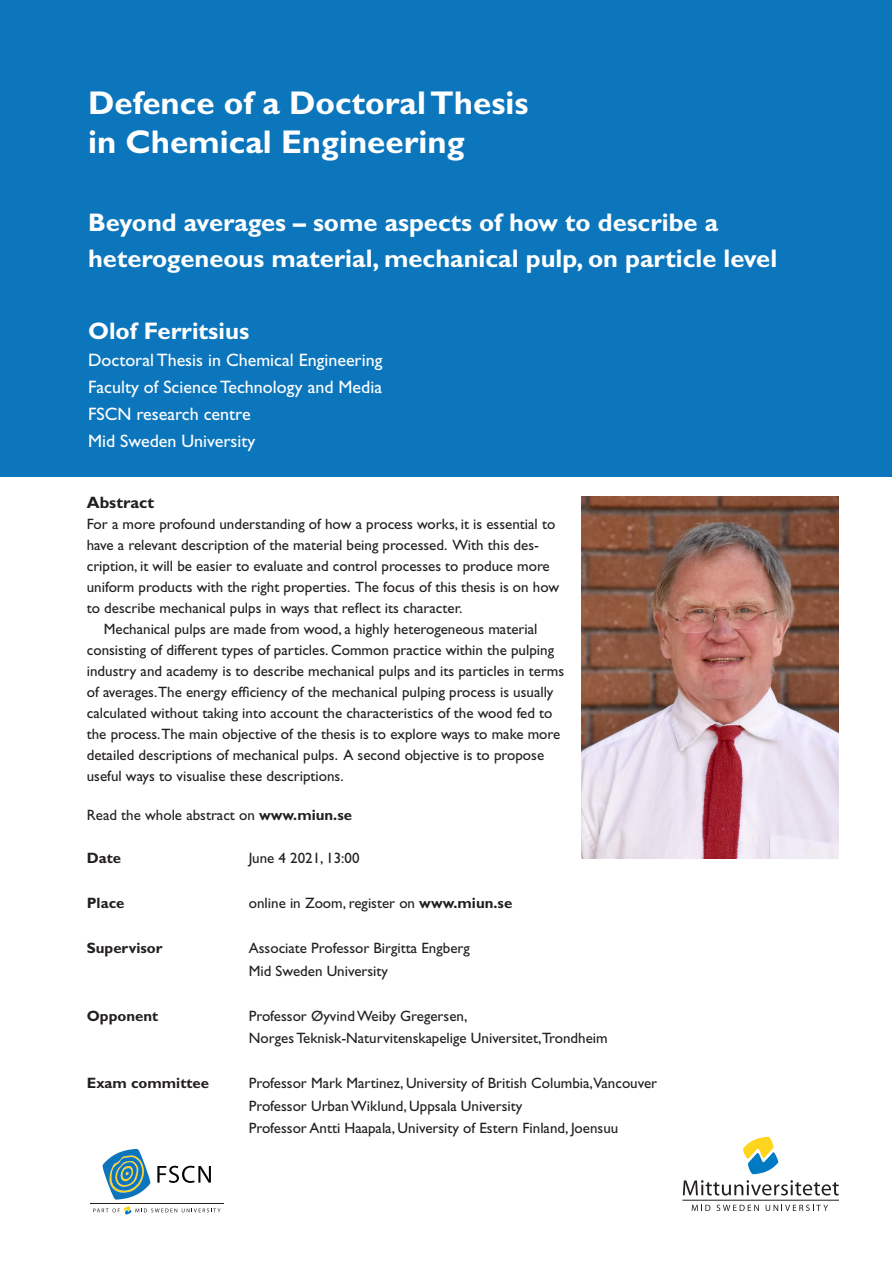
<style>
.page{position:relative;width:893px;height:1263px;background:#fff}
.page>*{position:absolute;margin:0;border:0;box-sizing:border-box;transform-origin:0 0}
.t1{font:700 33px "Gill Sans Std";color:#fff}
.t2{font:700 25.5px "Gill Sans Std";color:#fff}
.t3{font:700 24px "Gill Sans Std";color:#fff}
.t4{font:18px "Gill Sans Std";color:#fff}
.t5{font:700 16.5px "Gill Sans Std";color:#231f20}
.t6{font:15px/21px "Gill Sans Std";color:#231f20}
.t7{font:700 15px "Gill Sans Std";color:#231f20}
.s1{font-weight:700}
</style>
<div class="page">
<div style="left:0;top:1px;width:891px;height:476px;background:#0c76bd"></div>
<svg style="left:93px;top:1206px;width:128px;height:8px"></svg>
<hr style="left:90px;top:1203px;width:133px;height:1px;background:#231f20">
<svg style="left:157px;top:1166px;width:54px;height:17px"></svg>
<svg style="left:102px;top:1149px;width:48px;height:51px"></svg>
<svg style="left:743px;top:1137px;width:35px;height:37px"></svg>
<svg style="left:683px;top:1180px;width:156px;height:15px"></svg>
<hr style="left:682px;top:1200px;width:157px;height:1px;background:#231f20">
<svg style="left:692px;top:1205px;width:18px;height:6px"></svg>
<svg style="left:717px;top:1205px;width:42px;height:6px"></svg>
<svg style="left:766px;top:1205px;width:62px;height:6px"></svg>
<img style="left:582px;top:496px;width:257px;height:362px">
<p class="t1" style="left:88px;top:83px;width:442px">Defence of a Doctoral Thesis</p>
<p class="t1" style="left:88px;top:122px;width:378px">in Chemical Engineering</p>
<p class="t2" style="left:88px;top:207px;width:632px">Beyond averages – some aspects of how to describe a</p>
<p class="t2" style="left:88px;top:243px;width:691px">heterogeneous material, mechanical pulp, on particle level</p>
<p class="t3" style="left:88px;top:317px;width:163px">Olof Ferritsius</p>
<p class="t4" style="left:88px;top:350px;width:296px">Doctoral Thesis in Chemical Engineering</p>
<p class="t4" style="left:88px;top:377px;width:296px">Faculty of Science Technology and Media</p>
<p class="t4" style="left:88px;top:404px;width:164px">FSCN research centre</p>
<p class="t4" style="left:88px;top:431px;width:169px">Mid Sweden University</p>
<p class="t5" style="left:87px;top:492px;width:69px">Abstract</p>
<p class="t6" style="left:87px;top:513px;width:474px">For a more profound understanding of how a process works, it is essential to have a relevant description of the material being processed. With this des&shy;cription, it will be easier to evaluate and control processes to produce more uniform products with the right properties. The focus of this thesis is on how to describe mechanical pulps in ways that reflect its character.</p>
<p class="t6" style="left:87px;top:618px;width:479px;text-indent:17px">Mechanical pulps are made from wood, a highly heterogeneous material consisting of different types of particles. Common practice within the pulping industry and academy is to describe mechanical pulps and its particles in terms of averages.The energy efficiency of the mechanical pulping process is usually calculated without taking into account the characteristics of the wood fed to the process.The main objective of the thesis is to explore ways to make more detailed descriptions of mechanical pulps. A second objective is to propose useful ways to visualise these descriptions.</p>
<p class="t6" style="left:87px;top:804px;width:267px">Read the whole abstract on <span class="s1">www.miun.se</span></p>
<p class="t7" style="left:87px;top:849px;width:36px">Date</p>
<p class="t6" style="left:249px;top:848px;width:112px">June 4 2021, 13:00</p>
<p class="t7" style="left:87px;top:894px;width:39px">Place</p>
<p class="t6" style="left:249px;top:893px;width:265px">online in Zoom, register on <span class="s1">www.miun.se</span></p>
<p class="t7" style="left:87px;top:939px;width:77px">Supervisor</p>
<p class="t6" style="left:249px;top:938px;width:223px">Associate Professor Birgitta Engberg</p>
<p class="t6" style="left:249px;top:960px;width:141px">Mid Sweden University</p>
<p class="t7" style="left:87px;top:1007px;width:73px">Opponent</p>
<p class="t6" style="left:249px;top:1004px;width:360px;line-height:22.5px">Professor Øyvind Weiby Gregersen,<br>Norges Teknisk-Naturvitenskapelige Universitet,Trondheim</p>
<p class="t7" style="left:87px;top:1074px;width:124px">Exam committee</p>
<p class="t6" style="left:249px;top:1073px;width:410px">Professor Mark Martinez, University of British Columbia,Vancouver</p>
<p class="t6" style="left:249px;top:1095px;width:275px">Professor Urban Wiklund, Uppsala University</p>
<p class="t6" style="left:249px;top:1118px;width:371px">Professor Antti Haapala, University of Estern Finland, Joensuu</p>
</div>
